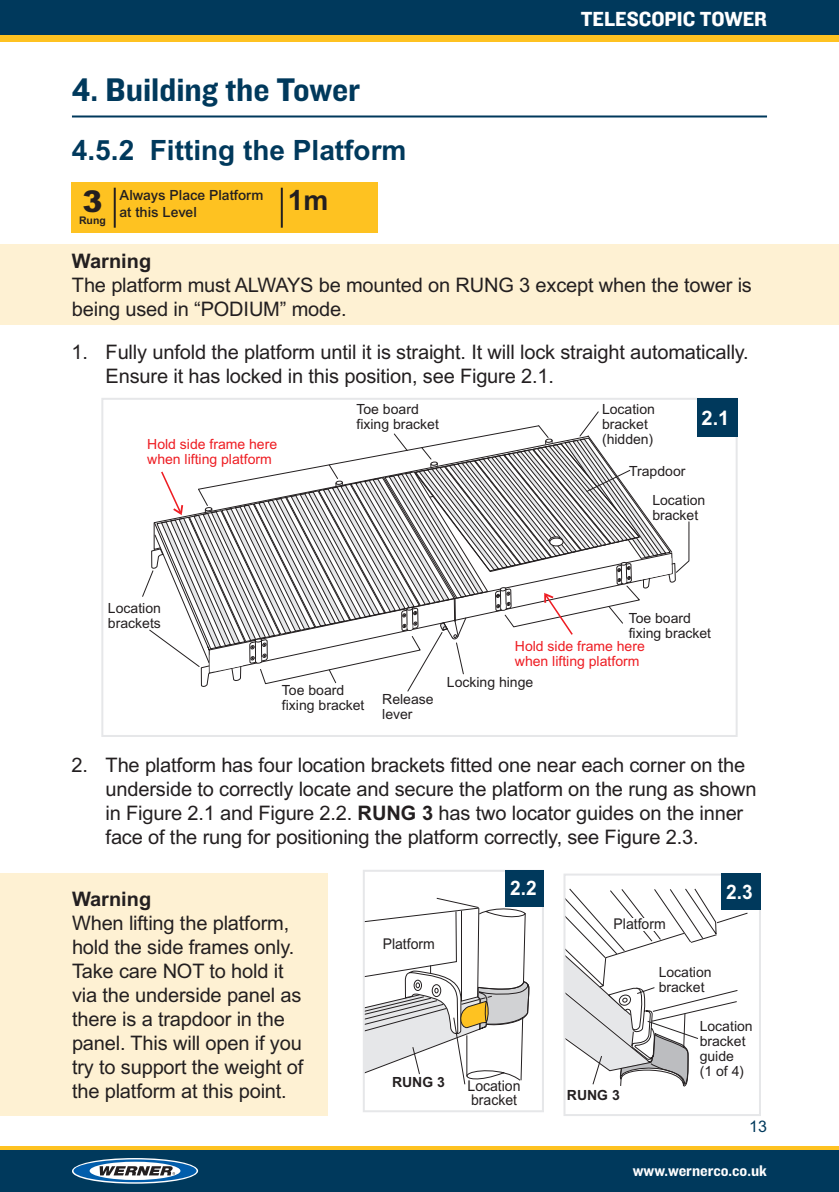
<style>
.page{position:relative;width:839px;height:1192px;background:#fff}
.page>*{position:absolute;margin:0;border:0;box-sizing:border-box;transform-origin:0 0}
.Main_Page_Header{font:34px "Knockout 51 Middleweight";color:#00395c}
.ParaStyle01-Leading{font:900 30px "Arial MT Std";color:#231f20}
.t1{font:700 28px "Arial MT Std";color:#00395c}
.ParaStyle01-Leading-2{font:700 28px "Arial MT Std";color:#231f20}
.t2{font:21.2px "Knockout 51 Middleweight";color:#fff}
.t3{font:20px/24px "Arial MT Std";letter-spacing:-.01em;color:#231f20}
.t4{font:700 20px "Arial MT Std";color:#231f20}
.ParaStyle01-Leading-3{font:700 20px "Arial MT Std";color:#fff;scale:.95 1}
.ParaStyle01-Leading-4{font:700 20px "Arial MT Std";color:#fff}
.t5{font:16px "Knockout 51 Middleweight";color:#fff}
.t6{font:16px "Arial MT Std";color:#00395c}
.t7{font:14.8px/14px "Arial MT Std";color:#231f20;scale:.94 1}
.t8{font:14px/15px "Arial MT Std";color:#231f20}
.t9{font:14px/15px "Arial MT Std";color:#ee1d23}
.ParaStyle01-Leading-5{font:500 14px "Arial MT Std";color:#231f20}
.t10{font:700 14px "Arial MT Std";color:#231f20}
.ParaStyle01-Leading-6{font:700 10.4px "Arial MT Std";color:#231f20}
.s1{font-weight:700}
</style>
<div class="page">
<div style="left:0;top:0;width:839px;height:42px;background:#fec221"></div>
<div style="left:0;top:0;width:839px;height:34px;background:#00395c"></div>
<div style="left:0;top:1146px;width:839px;height:46px;background:#fec221"></div>
<div style="left:0;top:1150px;width:839px;height:42px;background:#00395c"></div>
<svg style="left:72px;top:1158px;width:126px;height:26px"></svg>
<svg style="left:74px;top:1159px;width:123px;height:23px"></svg>
<svg style="left:90px;top:1162px;width:90px;height:18px"></svg>
<svg style="left:100px;top:1166px;width:75px;height:9px"></svg>
<svg style="left:142px;top:411px;width:548px;height:281px"></svg>
<div style="left:101px;top:398px;width:637px;height:339px;border:2px solid #e6e7e9"></div>
<div style="left:0;top:874px;width:328px;height:242px;background:#fef1d3"></div>
<svg style="left:366px;top:897px;width:163px;height:188px"></svg>
<div style="left:363px;top:870px;width:181px;height:242px;border:2px solid #e6e7e9"></div>
<div style="left:506px;top:870px;width:38px;height:36px;background:#00395c"></div>
<div style="left:0;top:244px;width:839px;height:81px;background:#fef1d3"></div>
<div style="left:72px;top:183px;width:306px;height:50px;background:#fec221"></div>
<hr style="left:114px;top:188px;width:2px;height:40px;background:#231f20">
<hr style="left:281px;top:188px;width:2px;height:40px;background:#231f20">
<svg style="left:566px;top:888px;width:182px;height:199px"></svg>
<div style="left:609px;top:918px;width:62px;height:13px;background:#fff"></div>
<div style="left:563px;top:874px;width:198px;height:242px;border:2px solid #e6e7e9"></div>
<div style="left:722px;top:874px;width:39px;height:36px;background:#00395c"></div>
<hr style="left:72px;top:115px;width:695px;height:2px;background:#00395c">
<div style="left:697px;top:398px;width:40px;height:38px;background:#00395c"></div>
<p class="Main_Page_Header" style="left:72px;top:66px;width:290px">4. Building the Tower</p>
<p class="t1" style="left:72px;top:134px;width:336px">4.5.2 Fitting the Platform</p>
<p class="ParaStyle01-Leading" style="left:82px;top:182px;width:22px">3</p>
<p class="ParaStyle01-Leading-6" style="left:79px;top:214px;width:28px">Rung</p>
<p class="ParaStyle01-Leading-5" style="left:120px;top:187px;width:145px">Always Place Platform</p>
<p class="ParaStyle01-Leading-5" style="left:120px;top:204px;width:79px">at this Level</p>
<p class="ParaStyle01-Leading-2" style="left:288px;top:184px;width:42px">1m</p>
<p class="t2" style="left:581px;top:5px;width:188px">TELESCOPIC TOWER</p>
<p class="t4" style="left:72px;top:249px;width:81px">Warning</p>
<p class="t3" style="left:72px;top:273px;width:682px">The platform must ALWAYS be mounted on RUNG 3 except when the tower is being used in “PODIUM” mode.</p>
<p class="t3" style="left:106px;top:340px;width:645px;text-indent:-34px">1. Fully unfold the platform until it is straight. It will lock straight automatically.<br>Ensure it has locked in this position, see Figure 2.1.</p>
<p class="t9" style="left:147px;top:437px;width:131px">Hold side frame here when lifting platform</p>
<p class="t8" style="left:357px;top:402px;width:84px">Toe board fixing bracket</p>
<p class="t8" style="left:602px;top:401px;width:54px">Location bracket (hidden)</p>
<p class="t8" style="left:629px;top:464px;width:58px">Trapdoor</p>
<p class="ParaStyle01-Leading-4" style="left:702px;top:407px;width:29px">2.1</p>
<p class="t8" style="left:652px;top:493px;width:54px">Location bracket</p>
<p class="t8" style="left:108px;top:600px;width:54px">Location brackets</p>
<p class="t8" style="left:282px;top:683px;width:84px">Toe board fixing bracket</p>
<p class="t8" style="left:382px;top:692px;width:53px">Release lever</p>
<p class="t8" style="left:629px;top:611px;width:84px">Toe board fixing bracket</p>
<p class="t9" style="left:515px;top:638px;width:131px">Hold side frame here when lifting platform</p>
<p class="t8" style="left:447px;top:675px;width:88px">Locking hinge</p>
<p class="t3" style="left:106px;top:753px;width:652px;text-indent:-34px">2. The platform has four location brackets fitted one near each corner on the underside to correctly locate and secure the platform on the rung as shown in Figure 2.1 and Figure 2.2. <span class="s1">RUNG 3</span> has two locator guides on the inner face of the rung for positioning the platform correctly, see Figure 2.3.</p>
<p class="t4" style="left:72px;top:887px;width:81px">Warning</p>
<p class="t3" style="left:72px;top:911px;width:233px">When lifting the platform, hold the side frames only.<br>Take care NOT to hold it via the underside panel as there is a trapdoor in the panel. This will open if you try to support the weight of the platform at this point.</p>
<p class="t7" style="left:383px;top:937px;width:57px">Platform</p>
<p class="ParaStyle01-Leading-3" style="left:510px;top:876px;width:29px">2.2</p>
<p class="t10" style="left:392px;top:1074px;width:54px">RUNG 3</p>
<p class="t7" style="left:468px;top:1078px;width:58px">Location bracket</p>
<p class="t7" style="left:614px;top:917px;width:57px">Platform</p>
<p class="ParaStyle01-Leading-3" style="left:726px;top:880px;width:29px">2.3</p>
<p class="t10" style="left:567px;top:1087px;width:54px">RUNG 3</p>
<p class="t8" style="left:659px;top:965px;width:54px">Location bracket</p>
<p class="t8" style="left:700px;top:1019px;width:54px">Location bracket guide<br>(1 of 4)</p>
<p class="t6" style="left:749px;top:1117px;width:19px">13</p>
<p class="t5" style="left:633px;top:1160px;width:136px">www.wernerco.co.uk</p>
</div>
